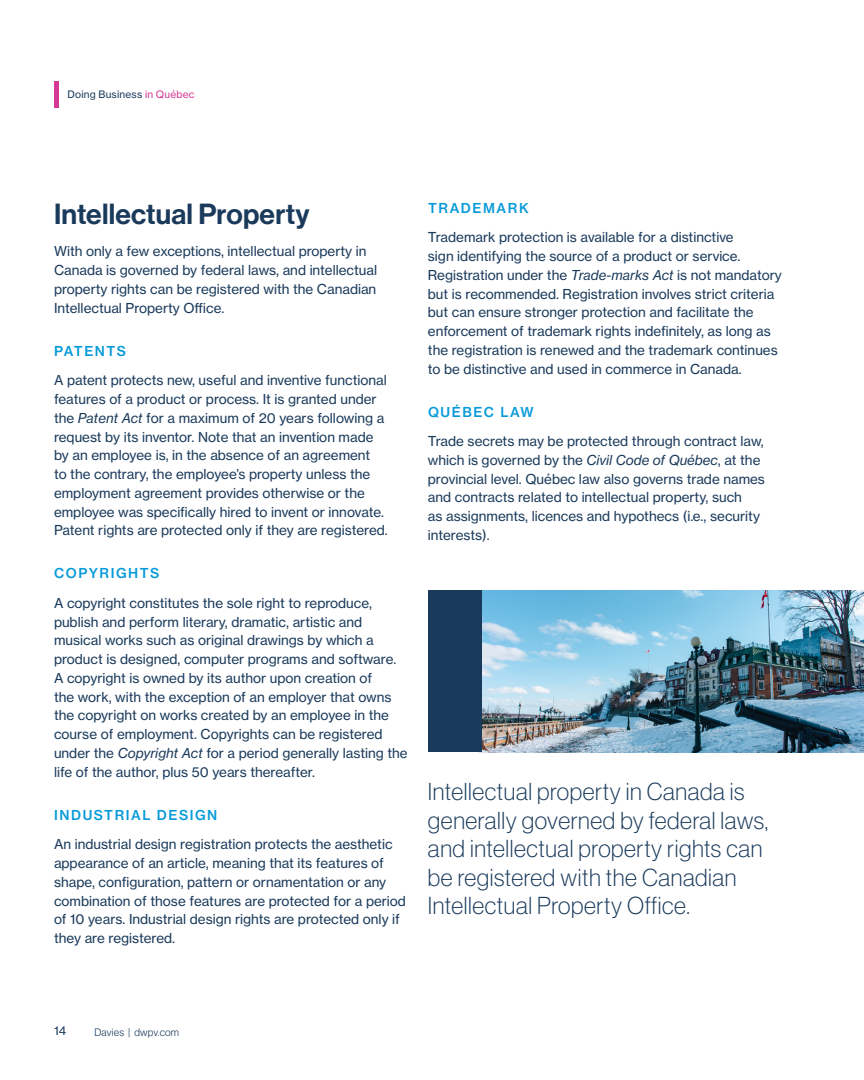
<style>
.page{position:relative;width:864px;height:1080px;background:#fff}
.page>*{position:absolute;margin:0;border:0;box-sizing:border-box;transform-origin:0 0}
.Large_Body_Headline_19_22{font:28.5px "N Haas Grotesk DS Std 65 Md";letter-spacing:.01em;color:#1a3a5b}
.t1{font:24px/28.5px "N Haas Grotesk DS Std 35 X Lt";letter-spacing:.025em;color:#1a3a5b}
.Body_Copy_9_12_5{font:13.5px/18.8px "N Haas Grotesk TX Std 55 Rg";color:#1a3a5b}
.Body_Copy_Headline_9_12_5{font:13.5px "N Haas Grotesk TX Std 65 Md";letter-spacing:.115em;color:#069ad9}
.t2{font:12px "N Haas Grotesk TX Std 55 Rg";color:#1a3a5b}
.t3{font:10.5px "N Haas Grotesk DS Std 45 Lt";letter-spacing:.025em;color:#1a3a5b}
.Chapter_Number_12_5_15{font:10.2px "N Haas Grotesk TX Std 55 Rg";letter-spacing:.02em;color:#1a3a5b}
.s1{color:#d63995}
.s2{font-family:"N Haas Grotesk TX Std 56 It"}
</style>
<div class="page">
<hr style="left:54px;top:81px;width:4px;height:27px;background:#d63995">
<img style="left:482px;top:590px;width:382px;height:162px">
<div style="left:428px;top:590px;width:54px;height:162px;background:#1a3a5b"></div>
<p class="Chapter_Number_12_5_15" style="left:68px;top:88px;width:129px">Doing Business <span class="s1">in Québec</span></p>
<p class="Large_Body_Headline_19_22" style="left:54px;top:198px;width:257px">Intellectual Property</p>
<p class="Body_Copy_9_12_5" style="left:54px;top:242px;width:325px">With only a few exceptions, intellectual property in Canada is governed by federal laws, and intellectual property rights can be registered with the Canadian Intellectual Property Office.</p>
<p class="Body_Copy_Headline_9_12_5" style="left:54px;top:342px;width:74px">PATENTS</p>
<p class="Body_Copy_9_12_5" style="left:54px;top:371px;width:335px">A patent protects new, useful and inventive functional features of a product or process. It is granted under the <span class="s2">Patent Act</span> for a maximum of 20 years following a request by its inventor. Note that an invention made by an employee is, in the absence of an agreement<br>to the contrary, the employee’s property unless the employment agreement provides otherwise or the employee was specifically hired to invent or innovate.<br>Patent rights are protected only if they are registered.</p>
<p class="Body_Copy_Headline_9_12_5" style="left:54px;top:565px;width:107px">COPYRIGHTS</p>
<p class="Body_Copy_9_12_5" style="left:54px;top:594px;width:355px">A copyright constitutes the sole right to reproduce, publish and perform literary, dramatic, artistic and musical works such as original drawings by which a product is designed, computer programs and software.<br>A copyright is owned by its author upon creation of<br>the work, with the exception of an employer that owns the copyright on works created by an employee in the course of employment. Copyrights can be registered under the <span class="s2">Copyright Act</span> for a period generally lasting the life of the author, plus 50 years thereafter.</p>
<p class="Body_Copy_Headline_9_12_5" style="left:54px;top:806px;width:165px">INDUSTRIAL DESIGN</p>
<p class="Body_Copy_9_12_5" style="left:54px;top:835px;width:354px">An industrial design registration protects the aesthetic appearance of an article, meaning that its features of shape, configuration, pattern or ornamentation or any combination of those features are protected for a period of 10 years. Industrial design rights are protected only if they are registered.</p>
<p class="Body_Copy_Headline_9_12_5" style="left:428px;top:199px;width:102px">TRADEMARK</p>
<p class="Body_Copy_9_12_5" style="left:428px;top:228px;width:355px">Trademark protection is available for a distinctive<br>sign identifying the source of a product or service.<br>Registration under the <span class="s2">Trade-marks Act</span> is not mandatory but is recommended. Registration involves strict criteria but can ensure stronger protection and facilitate the enforcement of trademark rights indefinitely, as long as the registration is renewed and the trademark continues to be distinctive and used in commerce in Canada.</p>
<p class="Body_Copy_Headline_9_12_5" style="left:428px;top:403px;width:107px">QUÉBEC LAW</p>
<p class="Body_Copy_9_12_5" style="left:428px;top:432px;width:339px">Trade secrets may be protected through contract law, which is governed by the <span class="s2">Civil Code of Québec</span>, at the provincial level. Québec law also governs trade names and contracts related to intellectual property, such<br>as assignments, licences and hypothecs (i.e., security interests).</p>
<h2 class="t1" style="left:428px;top:778px;width:342px">Intellectual property in Canada is generally governed by federal laws, and intellectual property rights can be registered with the Canadian Intellectual Property Office.</h2>
<p class="t2" style="left:54px;top:1024px;width:14px">14</p>
<p class="t3" style="left:94px;top:1026px;width:86px">Davies | dwpv.com</p>
</div>
